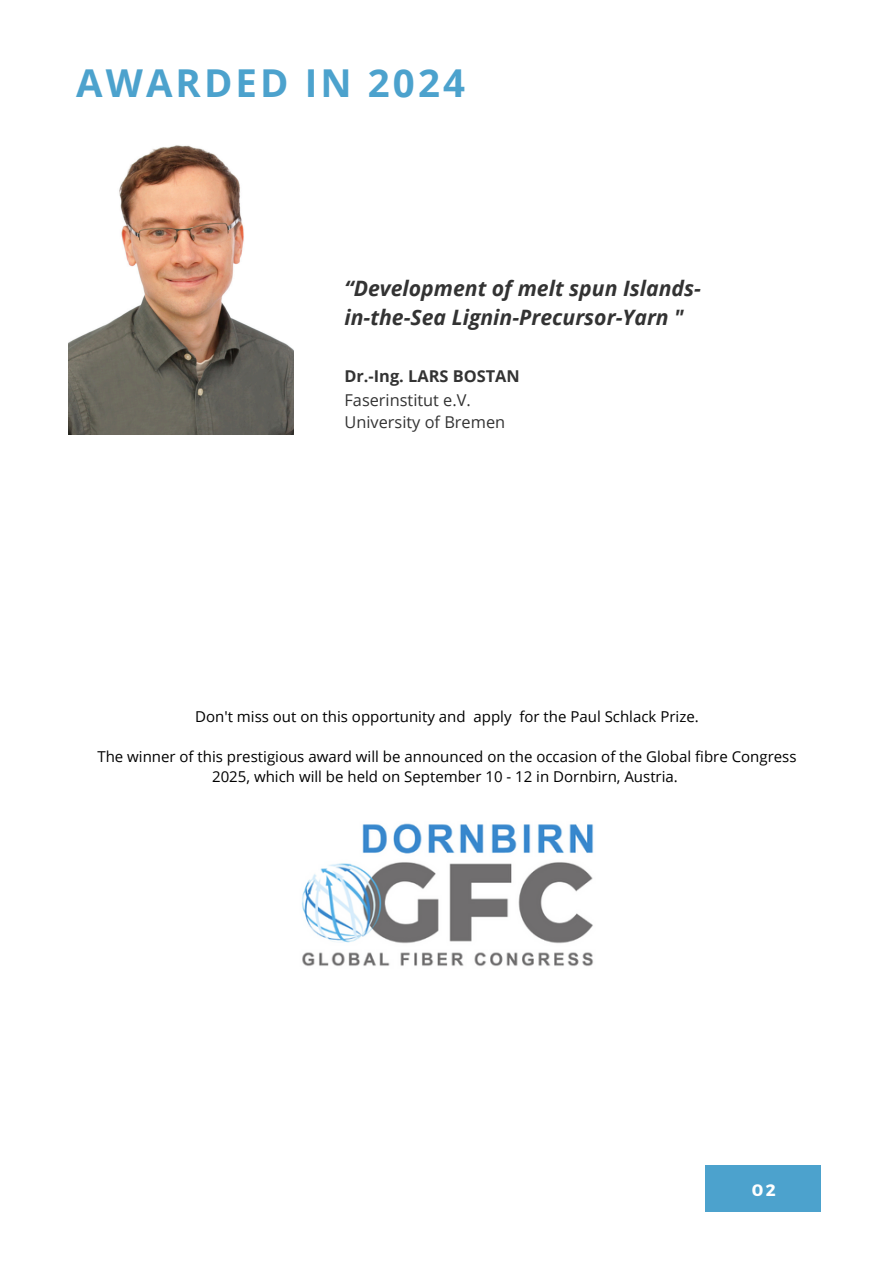
<style>
.page{position:relative;width:894px;height:1264px;background:#fff}
.page>*{position:absolute;margin:0;border:0;box-sizing:border-box;transform-origin:0 0}
.t1{font:700 38.4px "Open Sans";letter-spacing:.08em;color:#4ca2cd}
.t2{font:italic 700 21.15px/29.2px "Open Sans";color:#333}
.t3{font:700 16.5px "Montserrat";color:#fff}
.t4{font:16.35px "Open Sans";color:#333}
.t5{font:700 16.35px "Open Sans";color:#333}
.t6{font:15px/20.2px "Open Sans";color:#000;text-align:center}
</style>
<div class="page">
<div style="left:705px;top:1165px;width:114px;height:46px;background:#4ca2cd"></div>
<img style="left:302px;top:823px;width:292px;height:143px">
<img style="left:69px;top:145px;width:225px;height:290px">
<h2 class="t1" style="left:76px;top:56px;width:390px">AWARDED IN 2024</h2>
<p class="t2" style="left:344px;top:273px;width:358px">“Development of melt spun Islands&shy;in-the-Sea Lignin-Precursor-Yarn "</p>
<p class="t5" style="left:344px;top:364px;width:177px">Dr.-Ing. LARS BOSTAN</p>
<p class="t4" style="left:344px;top:389px;width:128px">Faserinstitut e.V.</p>
<p class="t4" style="left:344px;top:411px;width:162px">University of Bremen</p>
<h3 class="t6" style="left:195px;top:705px;width:505px">Don't miss out on this opportunity and apply for the Paul Schlack Prize.</h3>
<p class="t6" style="left:97px;top:746px;width:700px">The winner of this prestigious award will be announced on the occasion of the Global fibre Congress<br>2025, which will be held on September 10 - 12 in Dornbirn, Austria.</p>
<p class="t3" style="left:751px;top:1179px;width:25px">02</p>
</div>
